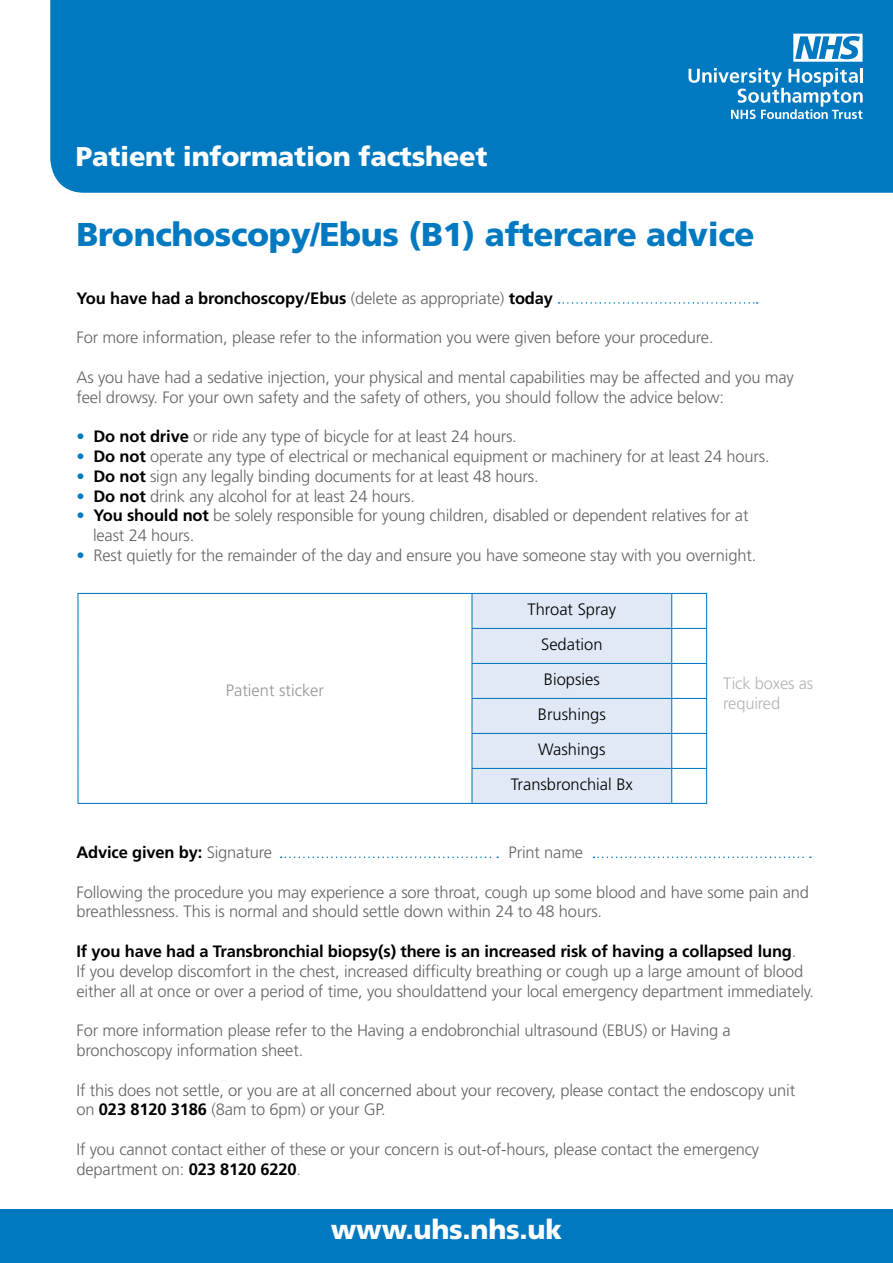
<style>
.page{position:relative;width:893px;height:1263px;background:#fff}
.page>*{position:absolute;margin:0;border:0;box-sizing:border-box;transform-origin:0 0}
.t1{font:900 33px "Frutiger";letter-spacing:-.01em;color:#0079c1}
.t2{font:900 27.15px "Frutiger";letter-spacing:-.01em;color:#fff}
.t3{font:300 16.5px/19.8px "Frutiger";letter-spacing:-.01em;color:#636466}
.t4{font:700 16.5px "Frutiger";letter-spacing:-.01em;color:#000}
.t5{font:300 16.5px/35px "Frutiger";color:#000;text-align:center}
.t6{font:300 16.5px/19.8px "Frutiger";letter-spacing:-.01em;color:#b1b4b6}
.t7{font:300 16.5px "Frutiger";color:#939598}
.s1{font-weight:300;color:#636466}
.s2{color:#0079c1}
.s3{font-weight:700;color:#000}
</style>
<div class="page">
<div style="left:0;top:1209px;width:893px;height:54px;background:#0079c1"></div>
<div style="left:50px;top:0;width:843px;height:193px;background:#0079c1"></div>
<svg style="left:559px;top:302px;width:199px;height:2px"></svg>
<svg style="left:281px;top:856px;width:217px;height:2px"></svg>
<svg style="left:593px;top:856px;width:218px;height:2px"></svg>
<svg style="left:472px;top:594px;width:234px;height:209px;background:#e3ebf6"></svg>
<hr style="left:472px;top:593px;width:200px;height:1px;background:#0079c1">
<hr style="left:672px;top:593px;width:35px;height:1px;background:#0079c1">
<hr style="left:471px;top:628px;width:201px;height:1px;background:#0079c1">
<hr style="left:672px;top:628px;width:35px;height:1px;background:#0079c1">
<hr style="left:471px;top:663px;width:201px;height:1px;background:#0079c1">
<hr style="left:672px;top:663px;width:35px;height:1px;background:#0079c1">
<hr style="left:471px;top:698px;width:201px;height:1px;background:#0079c1">
<hr style="left:672px;top:698px;width:35px;height:1px;background:#0079c1">
<hr style="left:471px;top:733px;width:201px;height:1px;background:#0079c1">
<hr style="left:672px;top:733px;width:35px;height:1px;background:#0079c1">
<hr style="left:471px;top:768px;width:201px;height:1px;background:#0079c1">
<hr style="left:672px;top:768px;width:35px;height:1px;background:#0079c1">
<hr style="left:77px;top:803px;width:395px;height:1px;background:#0079c1">
<hr style="left:472px;top:803px;width:200px;height:1px;background:#0079c1">
<hr style="left:672px;top:803px;width:35px;height:1px;background:#0079c1">
<hr style="left:77px;top:593px;width:395px;height:1px;background:#0079c1">
<hr style="left:77px;top:594px;width:2px;height:34px;background:#0079c1">
<hr style="left:471px;top:594px;width:1px;height:34px;background:#0079c1">
<hr style="left:671px;top:594px;width:1px;height:34px;background:#0079c1">
<hr style="left:706px;top:594px;width:1px;height:34px;background:#0079c1">
<hr style="left:77px;top:628px;width:2px;height:35px;background:#0079c1">
<hr style="left:471px;top:629px;width:1px;height:34px;background:#0079c1">
<hr style="left:671px;top:629px;width:1px;height:34px;background:#0079c1">
<hr style="left:706px;top:629px;width:1px;height:34px;background:#0079c1">
<hr style="left:77px;top:663px;width:2px;height:35px;background:#0079c1">
<hr style="left:471px;top:664px;width:1px;height:34px;background:#0079c1">
<hr style="left:671px;top:664px;width:1px;height:34px;background:#0079c1">
<hr style="left:706px;top:664px;width:1px;height:34px;background:#0079c1">
<hr style="left:77px;top:698px;width:2px;height:35px;background:#0079c1">
<hr style="left:471px;top:699px;width:1px;height:34px;background:#0079c1">
<hr style="left:671px;top:699px;width:1px;height:34px;background:#0079c1">
<hr style="left:706px;top:699px;width:1px;height:34px;background:#0079c1">
<hr style="left:77px;top:733px;width:2px;height:35px;background:#0079c1">
<hr style="left:471px;top:734px;width:1px;height:34px;background:#0079c1">
<hr style="left:671px;top:734px;width:1px;height:34px;background:#0079c1">
<hr style="left:706px;top:734px;width:1px;height:34px;background:#0079c1">
<hr style="left:77px;top:768px;width:2px;height:35px;background:#0079c1">
<hr style="left:471px;top:769px;width:1px;height:34px;background:#0079c1">
<hr style="left:671px;top:769px;width:1px;height:34px;background:#0079c1">
<hr style="left:706px;top:769px;width:1px;height:34px;background:#0079c1">
<svg style="left:793px;top:34px;width:70px;height:28px"></svg>
<svg style="left:689px;top:68px;width:174px;height:51px;background:#3e99d0"></svg>
<h2 class="t2" style="left:76px;top:140px;width:413px">Patient information factsheet</h2>
<h1 class="t1" style="left:77px;top:215px;width:680px">Bronchoscopy/Ebus (B1) aftercare advice</h1>
<p class="t4" style="left:77px;top:288px;width:478px">You have had a bronchoscopy/Ebus <span class="s1">(delete as appropriate)</span> today</p>
<p class="t3" style="left:77px;top:327px;width:639px">For more information, please refer to the information you were given before your procedure.</p>
<p class="t3" style="left:77px;top:367px;width:719px">As you have had a sedative injection, your physical and mental capabilities may be affected and you may feel drowsy. For your own safety and the safety of others, you should follow the advice below:</p>
<p class="t3" style="left:77px;top:426px;width:442px"><span class="s2">•</span> <span class="s3">Do not drive</span> or ride any type of bicycle for at least 24 hours.</p>
<p class="t3" style="left:77px;top:446px;width:695px"><span class="s2">•</span> <span class="s3">Do not</span> operate any type of electrical or mechanical equipment or machinery for at least 24 hours.</p>
<p class="t3" style="left:77px;top:466px;width:464px"><span class="s2">•</span> <span class="s3">Do not</span> sign any legally binding documents for at least 48 hours.</p>
<p class="t3" style="left:77px;top:486px;width:340px"><span class="s2">•</span> <span class="s3">Do not</span> drink any alcohol for at least 24 hours.</p>
<p class="t3" style="left:93px;top:506px;width:657px;text-indent:-16px"><span class="s2">•</span> <span class="s3">You should not</span> be solely responsible for young children, disabled or dependent relatives for at least 24 hours.</p>
<p class="t3" style="left:77px;top:545px;width:681px"><span class="s2">•</span> Rest quietly for the remainder of the day and ensure you have someone stay with you overnight.</p>
<p class="t7" style="left:226px;top:681px;width:100px">Patient sticker</p>
<p class="t5" style="left:511px;top:592px;width:123px">Throat Spray<br>Sedation<br>Biopsies<br>Brushings<br>Washings<br>Transbronchial Bx</p>
<p class="t6" style="left:723px;top:673px;width:92px">Tick boxes as required</p>
<p class="t4" style="left:77px;top:843px;width:197px">Advice given by: <span class="s1">Signature</span></p>
<p class="t3" style="left:509px;top:842px;width:76px">Print name</p>
<p class="t3" style="left:77px;top:882px;width:734px">Following the procedure you may experience a sore throat, cough up some blood and have some pain and breathlessness. This is normal and should settle down within 24 to 48 hours.</p>
<p class="t3" style="left:77px;top:941px;width:739px"><span class="s3">If you have had a Transbronchial biopsy(s) there is an increased risk of having a collapsed lung</span>.<br>If you develop discomfort in the chest, increased difficulty breathing or cough up a large amount of blood either all at once or over a period of time, you shouldattend your local emergency department immediately.</p>
<p class="t3" style="left:77px;top:1020px;width:656px">For more information please refer to the Having a endobronchial ultrasound (EBUS) or Having a bronchoscopy information sheet.</p>
<p class="t3" style="left:77px;top:1080px;width:720px">If this does not settle, or you are at all concerned about your recovery, please contact the endoscopy unit on <span class="s3">023 8120 3186</span> (8am to 6pm) or your GP.</p>
<p class="t3" style="left:77px;top:1139px;width:684px">If you cannot contact either of these or your concern is out-of-hours, please contact the emergency department on: <span class="s3">023 8120 6220</span>.</p>
<h2 class="t2" style="left:331px;top:1213px;width:233px">www.uhs.nhs.uk</h2>
</div>
